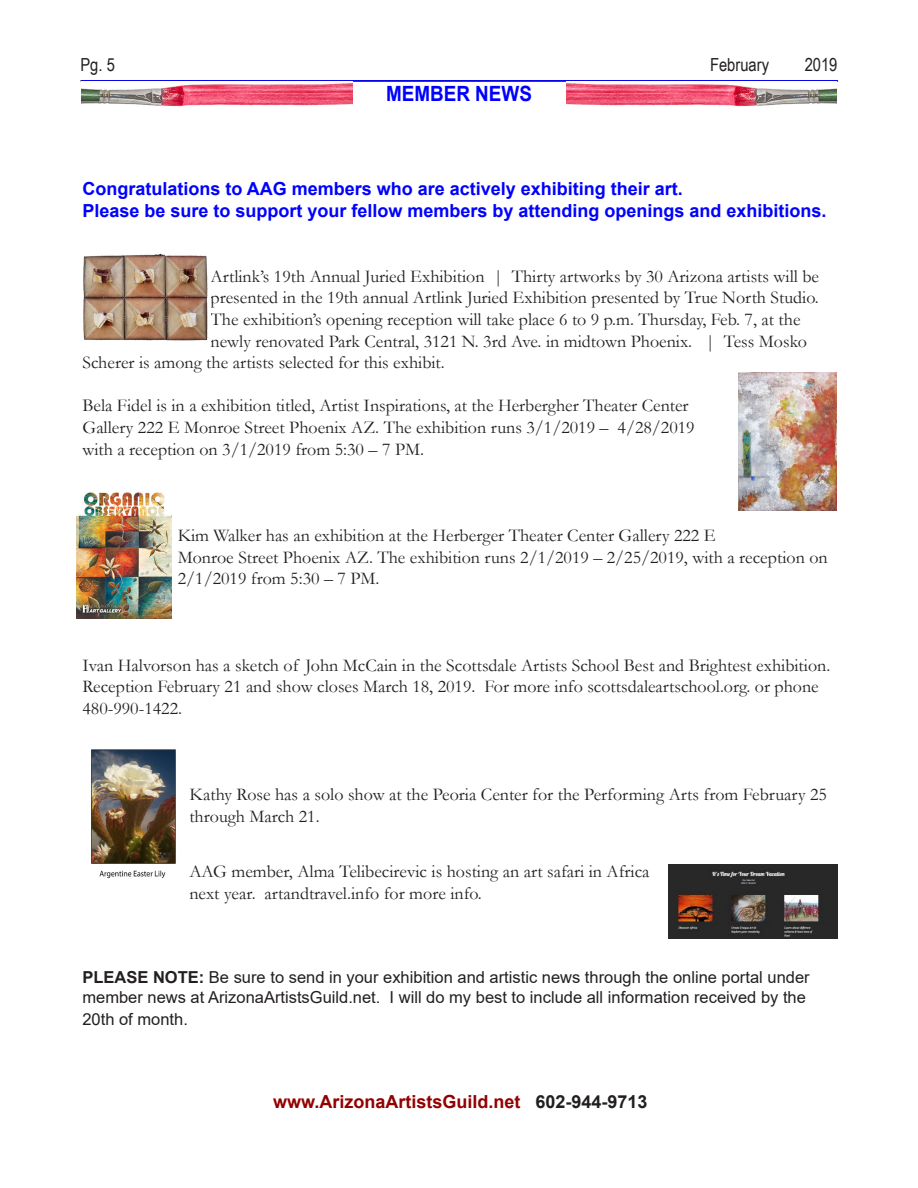
<style>
.page{position:relative;width:918px;height:1188px;background:#fff}
.page>*{position:absolute;margin:0;border:0;box-sizing:border-box;transform-origin:0 0}
.t1{font:700 21px "Arial";color:#00f;scale:.9 1}
.t2{font:18px/21.6px "Garamond";color:#231f20}
.t3{font:700 18px/21.6px "Arial";color:#00f}
.t4{font:700 18px "Arial";color:#930000}
.t5{font:18px "Arial Narrow";color:#231f20}
.t6{font:16.5px/19.8px "Arial";color:#231f20}
.s1{font-weight:700}
.s2{color:#231f20}
</style>
<div class="page">
<hr style="left:80px;top:80px;width:758px;height:2px;background:#231f20">
<hr style="left:81px;top:80px;width:757px;height:2px;background:#00f">
<img style="left:566px;top:82px;width:271px;height:25px">
<img style="left:81px;top:82px;width:272px;height:25px">
<img style="left:77px;top:492px;width:94px;height:127px">
<img style="left:91px;top:749px;width:85px;height:130px">
<img style="left:738px;top:373px;width:99px;height:137px">
<img style="left:669px;top:864px;width:168px;height:75px">
<img style="left:83px;top:254px;width:125px;height:87px">
<p class="t5" style="left:80px;top:51px;width:36px">Pg. 5</p>
<p class="t5" style="left:710px;top:51px;width:61px">February</p>
<p class="t5" style="left:805px;top:51px;width:34px">2019</p>
<p class="t1" style="left:386px;top:79px;width:164px">MEMBER NEWS</p>
<p class="t3" style="left:82px;top:178px;width:746px">Congratulations to AAG members who are actively exhibiting their art.<br>Please be sure to support your fellow members by attending openings and exhibitions.</p>
<p class="t2" style="left:211px;top:265px;width:610px">Artlink’s 19th Annual Juried Exhibition | Thirty artworks by 30 Arizona artists will be</p>
<p class="t2" style="left:211px;top:286px;width:610px">presented in the 19th annual Artlink Juried Exhibition presented by True North Studio.</p>
<p class="t2" style="left:211px;top:308px;width:591px">The exhibition’s opening reception will take place 6 to 9 p.m. Thursday, Feb. 7, at the</p>
<p class="t2" style="left:211px;top:330px;width:598px">newly renovated Park Central, 3121 N. 3rd Ave. in midtown Phoenix. | Tess Mosko</p>
<p class="t2" style="left:82px;top:351px;width:364px">Scherer is among the artists selected for this exhibit.</p>
<p class="t2" style="left:82px;top:394px;width:614px">Bela Fidel is in a exhibition titled, Artist Inspirations, at the Herbergher Theater Center<br>Gallery 222 E Monroe Street Phoenix AZ. The exhibition runs 3/1/2019 – 4/28/2019 with a reception on 3/1/2019 from 5:30 – 7 PM.</p>
<p class="t2" style="left:178px;top:524px;width:651px">Kim Walker has an exhibition at the Herberger Theater Center Gallery 222 E<br>Monroe Street Phoenix AZ. The exhibition runs 2/1/2019 – 2/25/2019, with a reception on<br>2/1/2019 from 5:30 – 7 PM.</p>
<p class="t2" style="left:82px;top:654px;width:749px">Ivan Halvorson has a sketch of John McCain in the Scottsdale Artists School Best and Brightest exhibition.<br>Reception February 21 and show closes March 18, 2019. For more info scottsdaleartschool.org. or phone<br>480-990-1422.</p>
<p class="t2" style="left:189px;top:783px;width:639px">Kathy Rose has a solo show at the Peoria Center for the Performing Arts from February 25 through March 21.</p>
<p class="t2" style="left:189px;top:860px;width:462px">AAG member, Alma Telibecirevic is hosting an art safari in Africa next year. artandtravel.info for more info.</p>
<p class="t6" style="left:82px;top:967px;width:729px"><span class="s1">PLEASE NOTE:</span> Be sure to send in your exhibition and artistic news through the online portal under member news at ArizonaArtistsGuild.net. I will do my best to include all information received by the</p>
<p class="t6" style="left:82px;top:1009px;width:107px">20th of month.</p>
<p class="t4" style="left:273px;top:1089px;width:376px">www.ArizonaArtistsGuild.net <span class="s2">602-944-9713</span></p>
</div>
